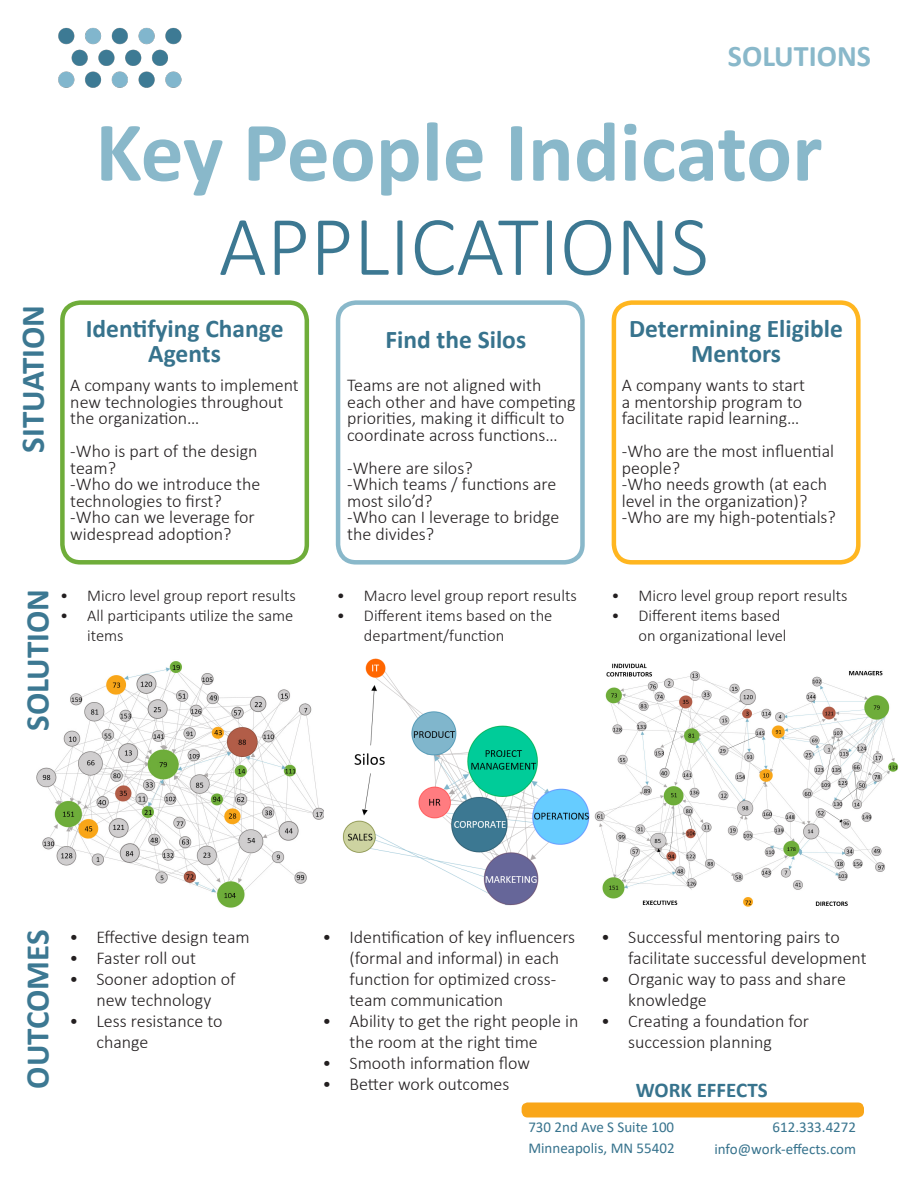
<style>
.page{position:relative;width:918px;height:1188px;background:#fff}
.page>*{position:absolute;margin:0;border:0;box-sizing:border-box;transform-origin:0 0}
.t1{font:700 85.5px "Calibri";color:#89b8ca}
.t2{font:300 85.5px "Calibri";color:#3c7892}
.t3{font:700 33px "Calibri";color:#3c7892}
.Body{font:700 30px "Calibri";color:#89b8ca}
.t4{font:700 25.5px/25.5px "Calibri";color:#37738d;text-align:center}
.t5{font:700 21px "Calibri";color:#37738d}
.t6{font:300 18px/16.5px "Calibri";color:#231f20}
.t7{font:300 16.5px/19.8px "Calibri";color:#231f20}
.t8{font:15px/21px "Calibri";color:#37738d}
</style>
<div class="page">
<div style="left:522px;top:1102px;width:342px;height:15px;background:#f9a619;border-radius:6px"></div>
<img style="left:36px;top:661px;width:288px;height:247px">
<div style="left:60px;top:300px;width:249px;height:265px;border:4px solid #6fad3a;border-radius:18px"></div>
<div style="left:336px;top:300px;width:249px;height:265px;border:4px solid #89b8ca;border-radius:18px"></div>
<div style="left:612px;top:300px;width:249px;height:265px;border:4px solid #ffb620;border-radius:18px"></div>
<img style="left:58px;top:27px;width:124px;height:61px">
<img style="left:342px;top:658px;width:557px;height:249px">
<p class="Body" style="left:728px;top:34px;width:145px">SOLUTIONS</p>
<p class="t3" style="left:9px;top:453px;width:150px;rotate:-90deg">SITUATION</p>
<p class="t1" style="left:95px;top:92px;width:729px">Key People Indicator</p>
<p class="t2" style="left:219px;top:193px;width:492px">APPLICATIONS</p>
<p class="t4" style="left:86px;top:315px;width:199px">Identifying Change<br>Agents</p>
<p class="t4" style="left:385px;top:327px;width:142px">Find the Silos</p>
<p class="t4" style="left:629px;top:315px;width:215px">Determining Eligible<br>Mentors</p>
<p class="t6" style="left:70px;top:377px;width:230px">A company wants to implement new technologies throughout the organization…</p>
<p class="t6" style="left:70px;top:443px;width:189px">-Who is part of the design team?</p>
<p class="t6" style="left:70px;top:476px;width:192px">-Who do we introduce the technologies to first?</p>
<p class="t6" style="left:70px;top:509px;width:186px">-Who can we leverage for widespread adoption?</p>
<p class="t6" style="left:347px;top:377px;width:230px">Teams are not aligned with each other and have competing priorities, making it difficult to coordinate across functions…</p>
<p class="t6" style="left:347px;top:460px;width:127px">-Where are silos?</p>
<p class="t6" style="left:347px;top:476px;width:211px">-Which teams / functions are most silo’d?</p>
<p class="t6" style="left:347px;top:509px;width:214px">-Who can I leverage to bridge the divides?</p>
<p class="t6" style="left:622px;top:377px;width:185px">A company wants to start a mentorship program to facilitate rapid learning…</p>
<p class="t6" style="left:622px;top:443px;width:214px">-Who are the most influential people?</p>
<p class="t6" style="left:622px;top:476px;width:207px">-Who needs growth (at each level in the organization)?</p>
<p class="t6" style="left:622px;top:509px;width:216px">-Who are my high-potentials?</p>
<p class="t3" style="left:14px;top:731px;width:143px;rotate:-90deg">SOLUTION</p>
<p class="t7" style="left:60px;top:586px;width:237px">• Micro level group report results</p>
<p class="t7" style="left:87px;top:606px;width:208px;text-indent:-27px">• All participants utilize the same items</p>
<p class="t7" style="left:337px;top:586px;width:241px">• Macro level group report results</p>
<p class="t7" style="left:364px;top:606px;width:190px;text-indent:-27px">• Different items based on the department/function</p>
<p class="t7" style="left:612px;top:586px;width:237px">• Micro level group report results</p>
<p class="t7" style="left:639px;top:606px;width:149px;text-indent:-27px">• Different items based on organizational level</p>
<p class="t3" style="left:14px;top:1089px;width:161px;rotate:-90deg">OUTCOMES</p>
<p class="t6" style="left:69px;top:929px;width:182px">• Effective design team</p>
<p class="t6" style="left:69px;top:950px;width:128px">• Faster roll out</p>
<p class="t6" style="left:69px;top:968px;width:168px;line-height:21px;text-align:center">• Sooner adoption of new technology</p>
<p class="t6" style="left:96px;top:1010px;width:128px;line-height:21px;text-indent:-27px">• Less resistance to change</p>
<p class="t6" style="left:350px;top:926px;width:227px;line-height:21px;text-indent:-27px">• Identification of key influencers (formal and informal) in each function for optimized cross&shy;team communication</p>
<p class="t6" style="left:350px;top:1010px;width:230px;line-height:21px;text-indent:-27px">• Ability to get the right people in the room at the right time</p>
<p class="t6" style="left:323px;top:1055px;width:209px">• Smooth information flow</p>
<p class="t6" style="left:323px;top:1076px;width:189px">• Better work outcomes</p>
<p class="t6" style="left:628px;top:926px;width:240px;line-height:21px;text-indent:-27px">• Successful mentoring pairs to facilitate successful development</p>
<p class="t6" style="left:628px;top:968px;width:219px;line-height:21px;text-indent:-27px">• Organic way to pass and share knowledge</p>
<p class="t6" style="left:601px;top:1010px;width:209px;line-height:21px;text-align:center">• Creating a foundation for succession planning</p>
<p class="t5" style="left:636px;top:1075px;width:133px">WORK EFFECTS</p>
<p class="t8" style="left:528px;top:1116px;width:148px">730 2nd Ave S Suite 100<br>Minneapolis, MN 55402</p>
<p class="t8" style="left:714px;top:1115px;width:143px;line-height:22.5px;text-align:right">612.333.4272 info@work-effects.com</p>
</div>
